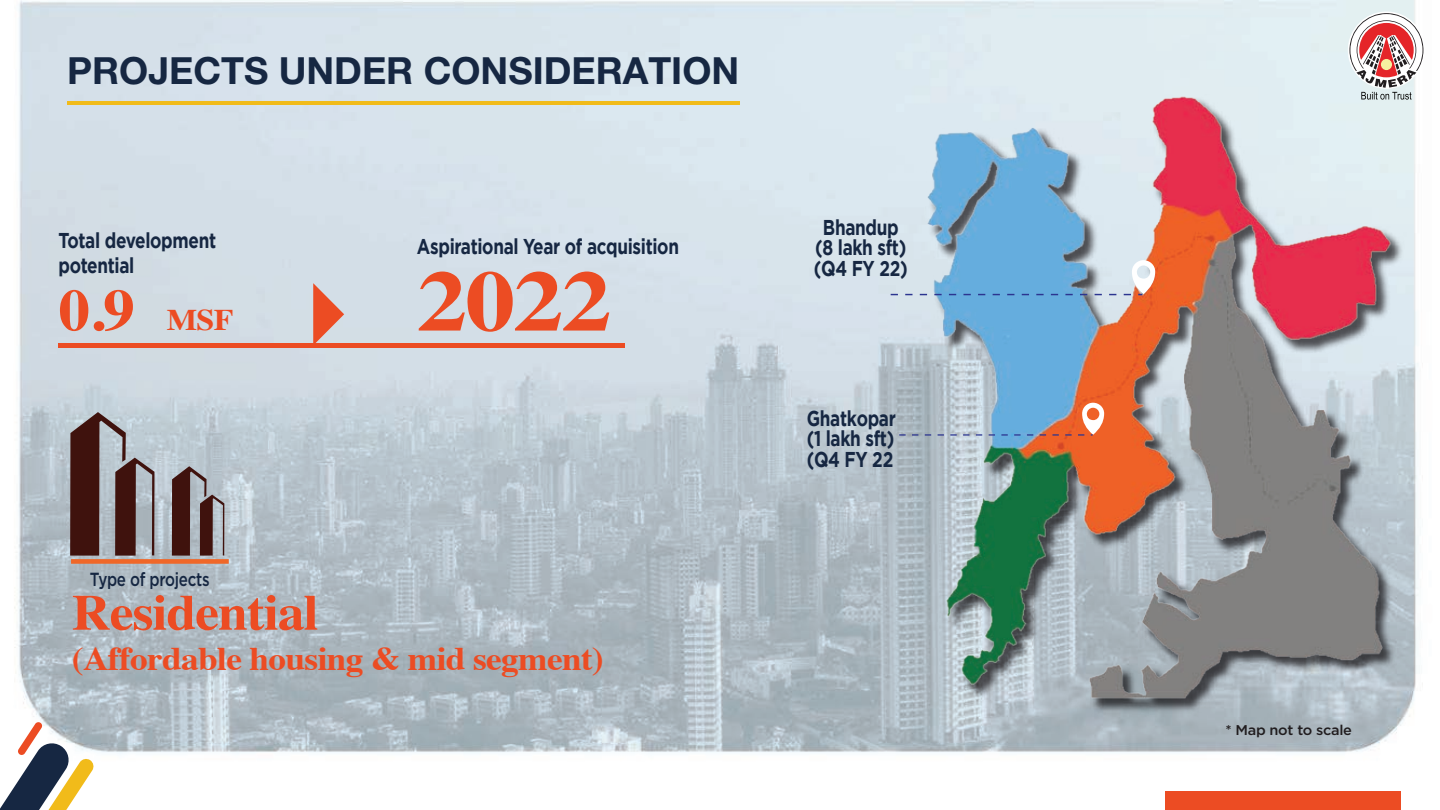
<style>
.page{position:relative;width:1440px;height:810px;background:#fff}
.page>*{position:absolute;margin:0;border:0;box-sizing:border-box;transform-origin:0 0}
.t1{font:700 85.8px "Times";color:#ec4c23;scale:1.17 1}
.t2{font:700 58.8px "Times";color:#ec4c23;scale:1.07 1}
.t3{font:700 50.1px "Times";letter-spacing:-.02em;color:#ec4c23;scale:1.07 1}
.t4{font:700 37.5px "Helvetica Neue LT Pro";color:#162742}
.t5{font:700 33px "Times";letter-spacing:-.02em;color:#ec4c23;scale:1.07 1}
.t6{font:700 21.45px/20.5px "Gotham";letter-spacing:-.02em;color:#162742;text-align:center;scale:.8 1}
.t7{font:500 19.05px "Gotham";letter-spacing:-.02em;color:#162742;scale:.8 1}
.t8{font:500 14.1px "Gotham";letter-spacing:-.02em;color:#211d1f}
.s1{font-size:30px}
</style>
<div class="page">
<img style="left:14px;top:0;width:1401px;height:810px">
<hr style="left:67px;top:101px;width:673px;height:4px;background:#f1bb1a">
<hr style="left:58px;top:344px;width:567px;height:4px;background:#ec4c23">
<svg style="left:0;top:722px;width:94px;height:88px"></svg>
<div style="left:1166px;top:792px;width:235px;height:18px;background:#ec4c23"></div>
<svg style="left:1349px;top:13px;width:74px;height:38px"></svg>
<img style="left:891px;top:51px;width:533px;height:692px">
<svg style="left:891px;top:260px;width:264px;height:35px;background:#98bfdc"></svg>
<svg style="left:899px;top:403px;width:205px;height:33px;background:#a6adb9"></svg>
<svg style="left:313px;top:283px;width:31px;height:61px;background:#e0917f"></svg>
<div style="left:71px;top:559px;width:158px;height:5px;background:#f06728"></div>
<svg style="left:70px;top:412px;width:84px;height:144px;background:#7b6b6d"></svg>
<svg style="left:172px;top:466px;width:52px;height:90px;background:#786768"></svg>
<h3 class="t4" style="left:67px;top:48px;width:674px">PROJECTS UNDER CONSIDERATION</h3>
<p class="t6" style="left:58px;top:227px;width:199px;line-height:25.5px;text-align:left">Total development potential</p>
<p class="t6" style="left:417px;top:235px;width:329px">Aspirational Year of acquisition</p>
<h2 class="t2" style="left:58px;top:254px;width:165px">0.9 <span class="s1">MSF</span></h2>
<h1 class="t1" style="left:417px;top:219px;width:168px">2022</h1>
<p class="t7" style="left:90px;top:567px;width:151px">Type of projects</p>
<h3 class="t3" style="left:72px;top:565px;width:232px">Residential</h3>
<h3 class="t5" style="left:72px;top:627px;width:499px">(Affordable housing &amp; mid segment)</h3>
<p class="t6" style="left:814px;top:216px;width:119px">Bhandup (8 lakh sft) (Q4 FY 22)</p>
<p class="t6" style="left:807px;top:407px;width:113px;text-align:justify">Ghatkopar (1 lakh sft) (Q4 FY 22</p>
<p class="t8" style="left:1225px;top:720px;width:128px">* Map not to scale</p>
</div>
